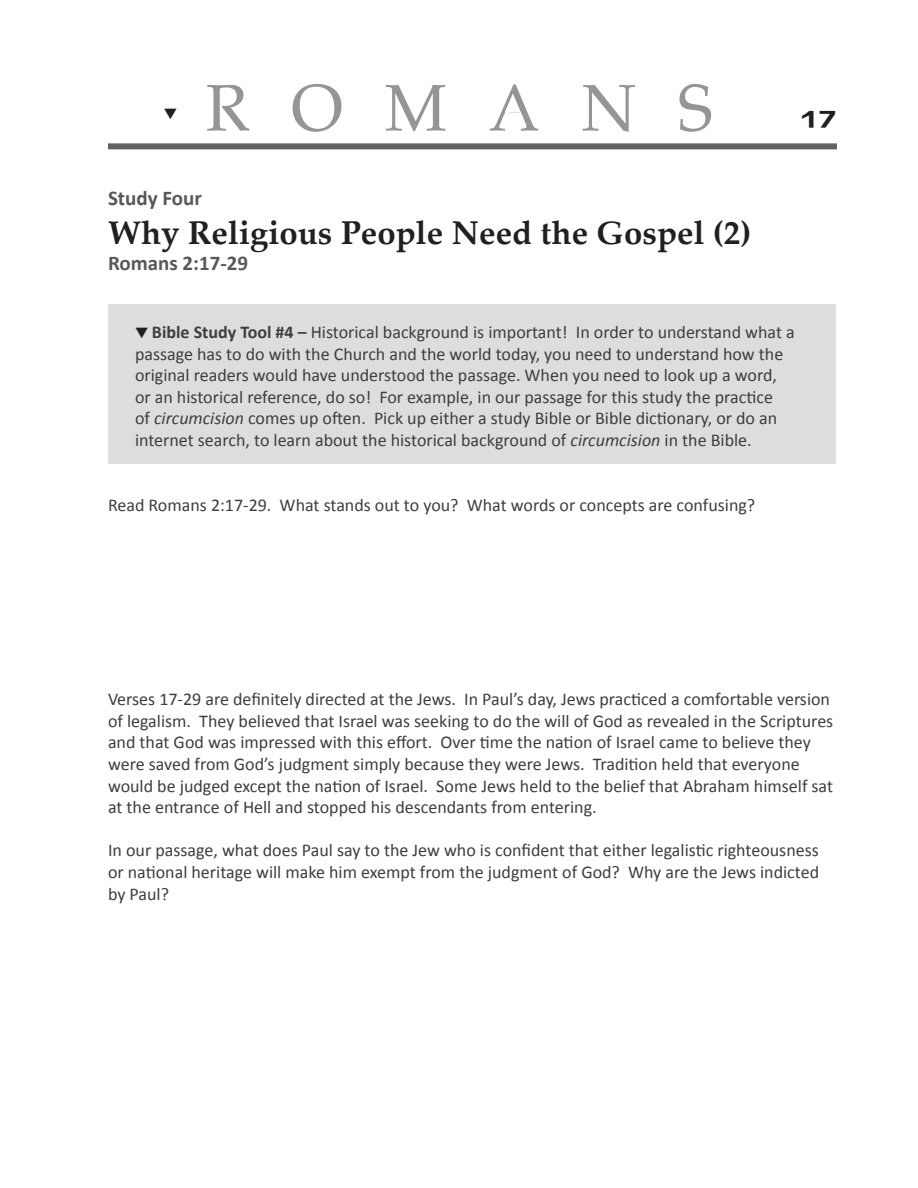
<style>
.page{position:relative;width:918px;height:1188px;background:#fff}
.page>*{position:absolute;margin:0;border:0;box-sizing:border-box;transform-origin:0 0}
.t1{font:66px "Palatia";letter-spacing:.63em;color:#939598}
.t2{font:700 33px "Palatia";color:#231f20}
.t3{font:700 21px "Calibri";color:#57585a}
.t4{font:700 21px "Antiqua 101 Extended";color:#231f20}
.t5{font:18px/21.6px "Calibri";color:#3e3e3f}
.s1{color:#231f20}
.s2{font-weight:700}
.s3{font-style:italic}
</style>
<div class="page">
<div style="left:108px;top:143px;width:729px;height:6px;background:#636366"></div>
<div style="left:109px;top:305px;width:727px;height:159px;background:#dcdddf"></div>
<h1 class="t1" style="left:164px;top:68px;width:550px"><sup>▼</sup> ROMANS</h1>
<p class="t4" style="left:799px;top:105px;width:39px">17</p>
<p class="t3" style="left:108px;top:184px;width:95px">Study Four</p>
<h2 class="t2" style="left:108px;top:213px;width:645px">Why Religious People Need the Gospel (2)</h2>
<p class="t3" style="left:108px;top:249px;width:142px">Romans 2:17-29</p>
<p class="t5" style="left:135px;top:321px;width:661px"><span class="s1">▼</span> <span class="s2">Bible Study Tool #4 –</span> Historical background is important! In order to understand what a passage has to do with the Church and the world today, you need to understand how the original readers would have understood the passage. When you need to look up a word, or an historical reference, do so! For example, in our passage for this study the practice<br>of <span class="s3">circumcision</span> comes up often. Pick up either a study Bible or Bible dictionary, or do an internet search, to learn about the historical background of <span class="s3">circumcision</span> in the Bible.</p>
<p class="t5" style="left:108px;top:494px;width:649px">Read Romans 2:17-29. What stands out to you? What words or concepts are confusing?</p>
<p class="t5" style="left:108px;top:688px;width:727px">Verses 17-29 are definitely directed at the Jews. In Paul’s day, Jews practiced a comfortable version of legalism. They believed that Israel was seeking to do the will of God as revealed in the Scriptures and that God was impressed with this effort. Over time the nation of Israel came to believe they were saved from God’s judgment simply because they were Jews. Tradition held that everyone would be judged except the nation of Israel. Some Jews held to the belief that Abraham himself sat at the entrance of Hell and stopped his descendants from entering.</p>
<p class="t5" style="left:108px;top:840px;width:713px;text-align:justify">In our passage, what does Paul say to the Jew who is confident that either legalistic righteousness or national heritage will make him exempt from the judgment of God? Why are the Jews indicted by Paul?</p>
</div>
